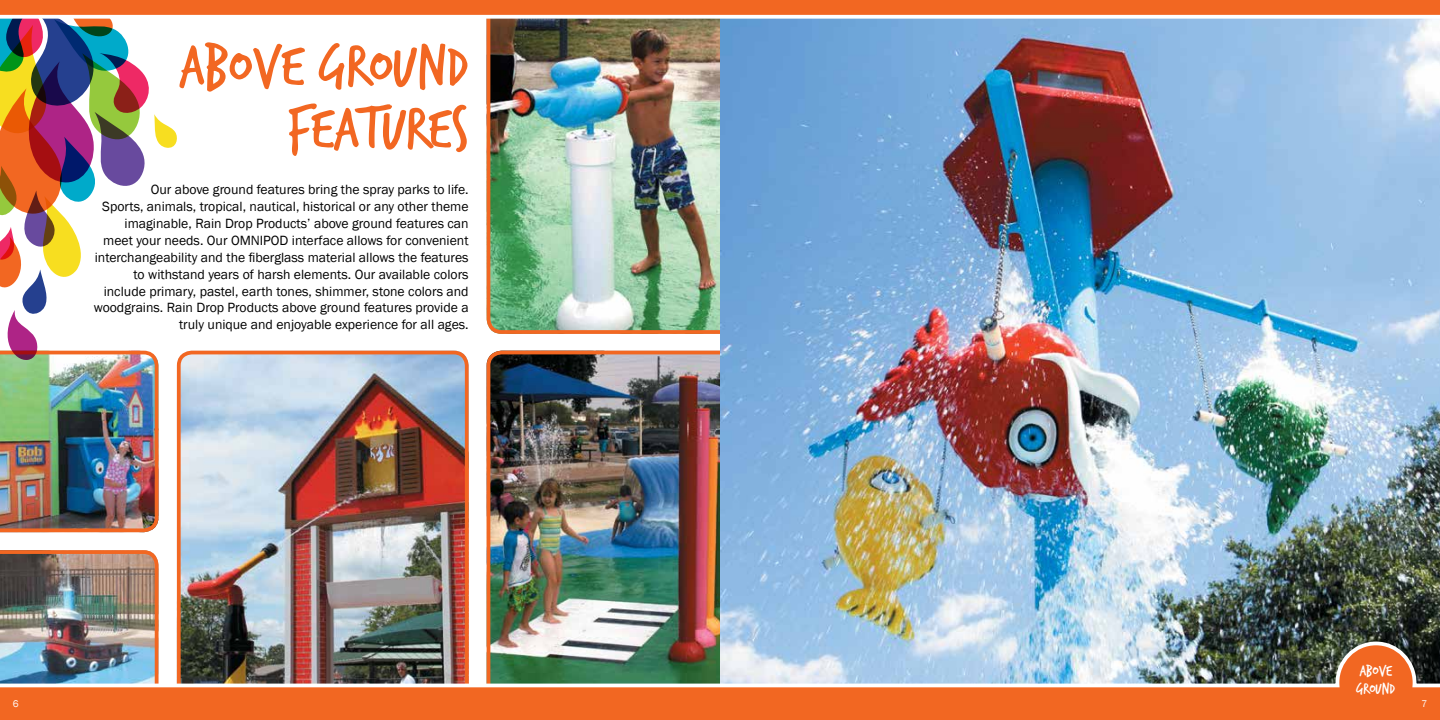
<style>
.page{position:relative;width:1440px;height:720px;background:#fff}
.page>*{position:absolute;margin:0;border:0;box-sizing:border-box;transform-origin:0 0}
.t1{font:62.5px/62.5px "Trash Hand";color:#f26722;text-align:right}
.t2{font:16.25px/17.5px "Trash Hand";color:#fff}
.t3{font:13.75px/16.9px "Franklin Gothic";color:#000;text-align:right}
.t4{font:10px "Franklin Gothic";color:#fff}
</style>
<div class="page">
<img style="left:182px;top:532px;width:282px;height:108px">
<img style="left:486px;top:532px;width:234px;height:108px">
<img style="left:0;top:550px;width:158px;height:90px">
<img style="left:720px;top:532px;width:720px;height:108px">
<img style="left:0;top:640px;width:1440px;height:80px">
<img style="left:0;top:0;width:1440px;height:532px">
<h1 class="t1" style="left:180px;top:37px;width:291px">ABOVE GROUND<br>FEATURES</h1>
<p class="t3" style="left:94px;top:182px;width:376px">Our above ground features bring the spray parks to life.<br>Sports, animals, tropical, nautical, historical or any other theme imaginable, Rain Drop Products’ above ground features can meet your needs. Our OMNIPOD interface allows for convenient interchangeability and the fiberglass material allows the features to withstand years of harsh elements. Our available colors include primary, pastel, earth tones, shimmer, stone colors and woodgrains. Rain Drop Products above ground features provide a truly unique and enjoyable experience for all ages.</p>
<p class="t2" style="left:1357px;top:663px;width:40px">ABOVE<br>GROUND</p>
<p class="t4" style="left:13px;top:698px;width:7px">6</p>
<p class="t4" style="left:1421px;top:698px;width:7px">7</p>
</div>
